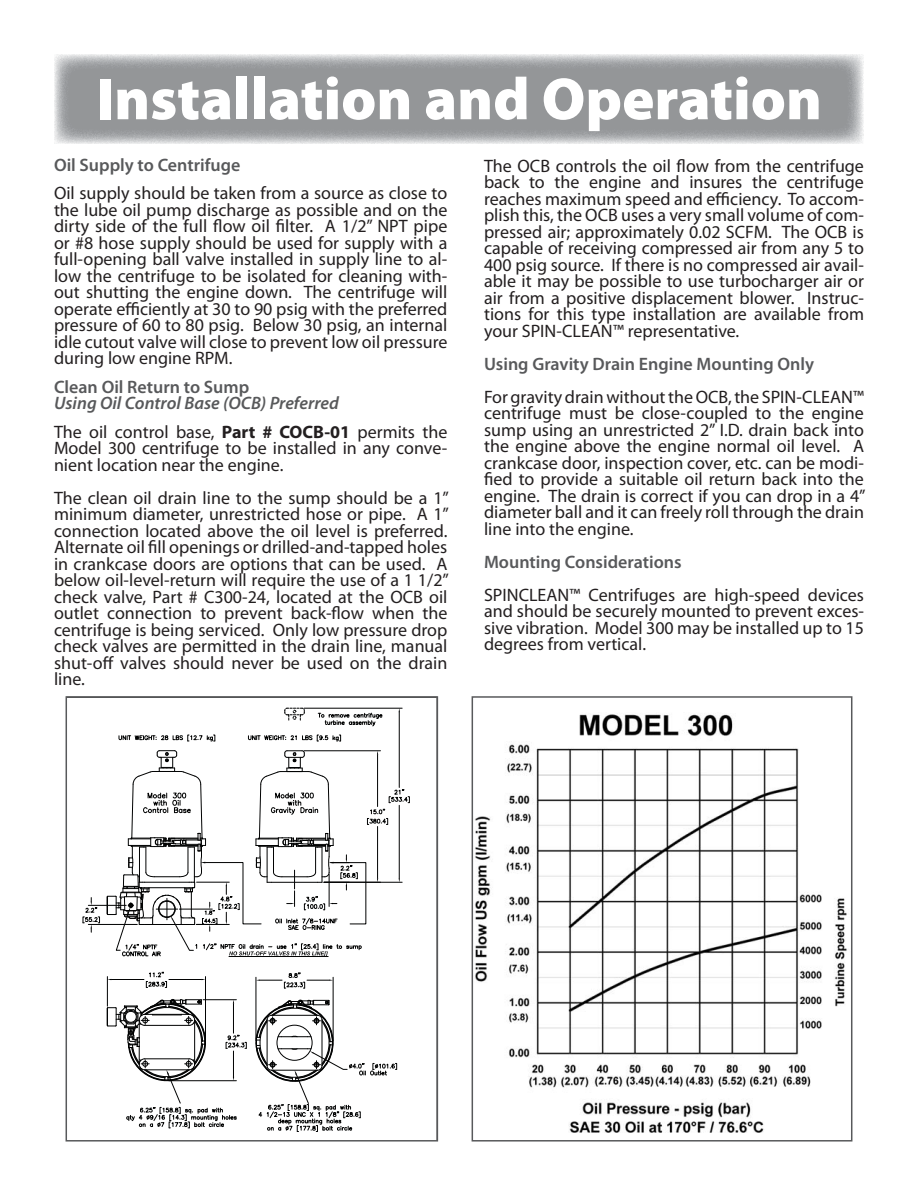
<style>
.page{position:relative;width:918px;height:1188px;background:#fff}
.page>*{position:absolute;margin:0;border:0;box-sizing:border-box;transform-origin:0 0}
.t1{font:900 60px "Myriad Pro";color:#fff}
.t2{font:18px/16.5px "Myriad Pro";color:#231f20;text-align:justify}
.t3{font:600 18px "Myriad Pro";color:#58595b}
.t4{font:italic 600 18px/28.5px "Myriad Pro";color:#58595b}
.s1{font-weight:400;font-style:normal;color:#231f20}
.s2{font-weight:700;font-style:normal;color:#231f20}
</style>
<div class="page">
<img style="left:55px;top:55px;width:808px;height:88px">
<svg style="left:119px;top:734px;width:96px;height:8px"></svg>
<svg style="left:248px;top:734px;width:93px;height:8px"></svg>
<hr style="left:304px;top:708px;width:98px;height:1px;background:#010202">
<hr style="left:399px;top:712px;width:1px;height:75px;background:#010202">
<svg style="left:318px;top:713px;width:65px;height:13px"></svg>
<svg style="left:285px;top:708px;width:20px;height:13px"></svg>
<svg style="left:107px;top:972px;width:290px;height:160px"></svg>
<hr style="left:88px;top:924px;width:49px;height:1px;background:#010202">
<hr style="left:88px;top:905px;width:38px;height:1px;background:#010202">
<svg style="left:83px;top:898px;width:17px;height:34px"></svg>
<svg style="left:107px;top:750px;width:303px;height:207px"></svg>
<div style="left:66px;top:696px;width:372px;height:446px;border:2px solid #58595b"></div>
<img style="left:475px;top:714px;width:372px;height:419px">
<div style="left:472px;top:696px;width:380px;height:446px;border:2px solid #58595b"></div>
<h1 class="t1" style="left:96px;top:63px;width:728px">Installation and Operation</h1>
<p class="t3" style="left:54px;top:158px;width:188px">Oil Supply to Centrifuge</p>
<p class="t2" style="left:54px;top:186px;width:395px">Oil supply should be taken from a source as close to the lube oil pump discharge as possible and on the dirty side of the full flow oil filter. A 1/2” NPT pipe or #8 hose supply should be used for supply with a full-opening ball valve installed in supply line to al&shy;low the centrifuge to be isolated for cleaning with&shy;out shutting the engine down. The centrifuge will operate efficiently at 30 to 90 psig with the preferred pressure of 60 to 80 psig. Below 30 psig, an internal idle cutout valve will close to prevent low oil pressure during low engine RPM.</p>
<p class="t3" style="left:54px;top:380px;width:197px">Clean Oil Return to Sump</p>
<p class="t4" style="left:54px;top:390px;width:395px">Using Oil Control Base (OCB) Preferred<br><span class="s1">The oil control base,</span> <span class="s2">Part # COCB-01</span> <span class="s1">permits the</span></p>
<p class="t2" style="left:54px;top:441px;width:395px">Model 300 centrifuge to be installed in any conve&shy;nient location near the engine.</p>
<p class="t2" style="left:54px;top:491px;width:397px">The clean oil drain line to the sump should be a 1” minimum diameter, unrestricted hose or pipe. A 1” connection located above the oil level is preferred.<br>Alternate oil fill openings or drilled-and-tapped holes in crankcase doors are options that can be used. A below oil-level-return will require the use of a 1 1/2” check valve, Part # C300-24, located at the OCB oil outlet connection to prevent back-flow when the centrifuge is being serviced. Only low pressure drop check valves are permitted in the drain line, manual shut-off valves should never be used on the drain line.</p>
<p class="t2" style="left:484px;top:159px;width:381px">The OCB controls the oil flow from the centrifuge back to the engine and insures the centrifuge reaches maximum speed and efficiency. To accom&shy;plish this, the OCB uses a very small volume of com&shy;pressed air; approximately 0.02 SCFM. The OCB is capable of receiving compressed air from any 5 to 400 psig source. If there is no compressed air avail&shy;able it may be possible to use turbocharger air or air from a positive displacement blower. Instruc&shy;tions for this type installation are available from your SPIN-CLEAN™ representative.</p>
<p class="t3" style="left:484px;top:357px;width:332px">Using Gravity Drain Engine Mounting Only</p>
<p class="t2" style="left:484px;top:389px;width:383px">For gravity drain without the OCB, the SPIN-CLEAN™ centrifuge must be close-coupled to the engine sump using an unrestricted 2” I.D. drain back into the engine above the engine normal oil level. A crankcase door, inspection cover, etc. can be modi&shy;fied to provide a suitable oil return back into the engine. The drain is correct if you can drop in a 4” diameter ball and it can freely roll through the drain line into the engine.</p>
<p class="t3" style="left:484px;top:555px;width:199px">Mounting Considerations</p>
<p class="t2" style="left:484px;top:587px;width:381px">SPINCLEAN™ Centrifuges are high-speed devices and should be securely mounted to prevent exces&shy;sive vibration. Model 300 may be installed up to 15 degrees from vertical.</p>
</div>
